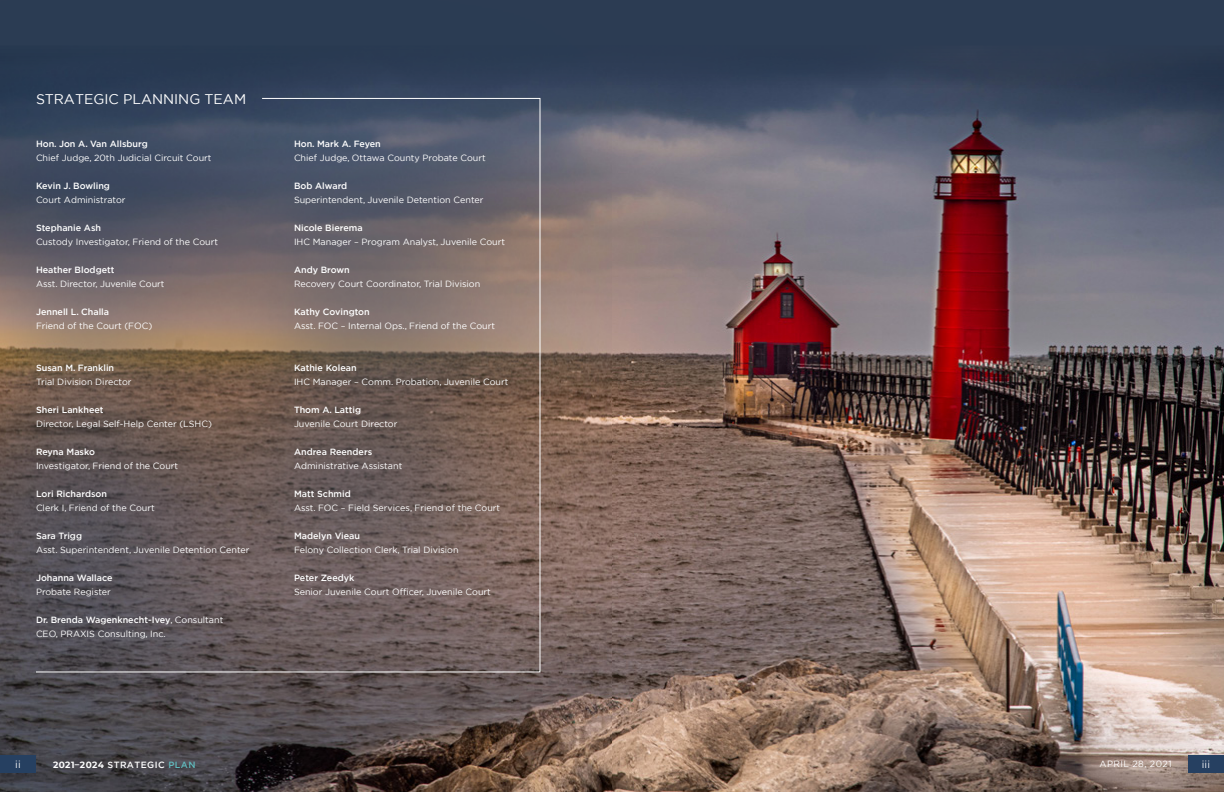
<style>
.page{position:relative;width:1224px;height:792px;background:#fff}
.page>*{position:absolute;margin:0;border:0;box-sizing:border-box;transform-origin:0 0}
.t1{font:14px "Gotham";color:#fff}
.t2{font:10px "Montserrat";color:#fff}
.t3{font:9px "Gotham";color:#fff}
.t4{font:500 9px "Gotham";color:#fff}
.t5{font:700 9px "Montserrat";letter-spacing:.045em;color:#fff}
.t6{font:9px "Gotham";letter-spacing:.05em;color:#fff}
.s1{font-weight:400}
.s2{font-family:"Gotham";font-weight:500}
.s3{font-family:"Gotham";font-weight:500;color:#61bcbf}
</style>
<div class="page">
<div style="left:0;top:0;width:654px;height:792px;background:#264061;opacity:.75"></div>
<svg style="left:35px;top:97px;width:506px;height:576px;background:#675d5f"></svg>
<img style="left:612px;top:0;width:612px;height:792px">
<div style="left:1188px;top:755px;width:36px;height:18px;background:#264061"></div>
<div style="left:0;top:755px;width:36px;height:18px;background:#264061"></div>
<p class="t1" style="left:36px;top:90px;width:212px">STRATEGIC PLANNING TEAM</p>
<p class="t4" style="left:36px;top:138px;width:113px">Hon. Jon A. Van Allsburg</p>
<p class="t3" style="left:36px;top:152px;width:177px">Chief Judge, 20th Judicial Circuit Court</p>
<p class="t4" style="left:36px;top:180px;width:75px">Kevin J. Bowling</p>
<p class="t3" style="left:36px;top:194px;width:91px">Court Administrator</p>
<p class="t4" style="left:36px;top:222px;width:67px">Stephanie Ash</p>
<p class="t3" style="left:36px;top:236px;width:184px">Custody Investigator, Friend of the Court</p>
<p class="t4" style="left:36px;top:264px;width:80px">Heather Blodgett</p>
<p class="t3" style="left:36px;top:278px;width:130px">Asst. Director, Juvenile Court</p>
<p class="t4" style="left:36px;top:306px;width:75px">Jennell L. Challa</p>
<p class="t3" style="left:36px;top:320px;width:118px">Friend of the Court (FOC)</p>
<p class="t4" style="left:36px;top:362px;width:80px">Susan M. Franklin</p>
<p class="t3" style="left:36px;top:376px;width:97px">Trial Division Director</p>
<p class="t4" style="left:36px;top:404px;width:69px">Sheri Lankheet</p>
<p class="t3" style="left:36px;top:418px;width:178px">Director, Legal Self-Help Center (LSHC)</p>
<p class="t4" style="left:36px;top:446px;width:61px">Reyna Masko</p>
<p class="t3" style="left:36px;top:460px;width:144px">Investigator, Friend of the Court</p>
<p class="t4" style="left:36px;top:488px;width:73px">Lori Richardson</p>
<p class="t3" style="left:36px;top:502px;width:120px">Clerk I, Friend of the Court</p>
<p class="t4" style="left:36px;top:530px;width:48px">Sara Trigg</p>
<p class="t3" style="left:36px;top:544px;width:215px">Asst. Superintendent, Juvenile Detention Center</p>
<p class="t4" style="left:36px;top:572px;width:78px">Johanna Wallace</p>
<p class="t3" style="left:36px;top:586px;width:76px">Probate Register</p>
<p class="t4" style="left:36px;top:614px;width:189px">Dr. Brenda Wagenknecht-Ivey<span class="s1">, Consultant</span></p>
<p class="t3" style="left:36px;top:628px;width:131px">CEO, PRAXIS Consulting, Inc.</p>
<p class="t4" style="left:294px;top:138px;width:88px">Hon. Mark A. Feyen</p>
<p class="t3" style="left:294px;top:152px;width:193px">Chief Judge, Ottawa County Probate Court</p>
<p class="t4" style="left:294px;top:180px;width:55px">Bob Alward</p>
<p class="t3" style="left:294px;top:194px;width:191px">Superintendent, Juvenile Detention Center</p>
<p class="t4" style="left:294px;top:222px;width:70px">Nicole Bierema</p>
<p class="t3" style="left:294px;top:236px;width:213px">IHC Manager – Program Analyst, Juvenile Court</p>
<p class="t4" style="left:294px;top:264px;width:57px">Andy Brown</p>
<p class="t3" style="left:294px;top:278px;width:188px">Recovery Court Coordinator, Trial Division</p>
<p class="t4" style="left:294px;top:306px;width:77px">Kathy Covington</p>
<p class="t3" style="left:294px;top:320px;width:203px">Asst. FOC – Internal Ops., Friend of the Court</p>
<p class="t4" style="left:294px;top:362px;width:64px">Kathie Kolean</p>
<p class="t3" style="left:294px;top:376px;width:216px">IHC Manager – Comm. Probation, Juvenile Court</p>
<p class="t4" style="left:294px;top:404px;width:69px">Thom A. Lattig</p>
<p class="t3" style="left:294px;top:418px;width:105px">Juvenile Court Director</p>
<p class="t4" style="left:294px;top:446px;width:80px">Andrea Reenders</p>
<p class="t3" style="left:294px;top:460px;width:110px">Administrative Assistant</p>
<p class="t4" style="left:294px;top:488px;width:58px">Matt Schmid</p>
<p class="t3" style="left:294px;top:502px;width:208px">Asst. FOC – Field Services, Friend of the Court</p>
<p class="t4" style="left:294px;top:530px;width:68px">Madelyn Vieau</p>
<p class="t3" style="left:294px;top:544px;width:166px">Felony Collection Clerk, Trial Division</p>
<p class="t4" style="left:294px;top:572px;width:62px">Peter Zeedyk</p>
<p class="t3" style="left:294px;top:586px;width:198px">Senior Juvenile Court Officer, Juvenile Court</p>
<p class="t2" style="left:15px;top:758px;width:7px">ii</p>
<p class="t5" style="left:53px;top:759px;width:144px">2021–2024 <span class="s2">STRATEGIC</span> <span class="s3">PLAN</span></p>
<p class="t6" style="left:1100px;top:758px;width:73px">APRIL 28, 2021</p>
<p class="t2" style="left:1202px;top:758px;width:10px">iii</p>
</div>
